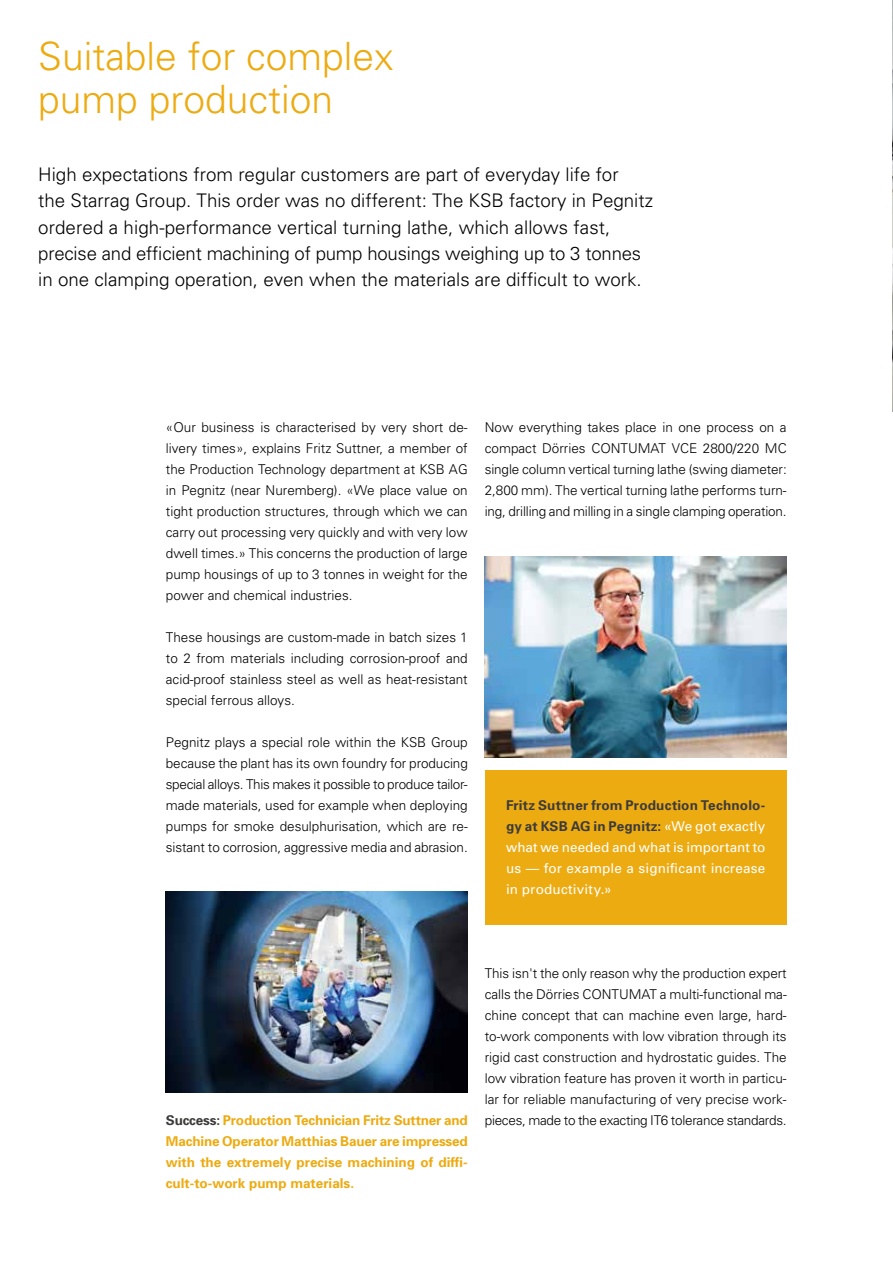
<style>
.page{position:relative;width:893px;height:1263px;background:#fff}
.page>*{position:absolute;margin:0;border:0;box-sizing:border-box;transform-origin:0 0}
.t1{font:300 39px/43.5px "Univers";color:#edab12}
.t2{font:300 18.75px/26.2px "Univers";color:#000}
.t3{font:300 13.5px/21px "Univers";letter-spacing:-.005em;color:#000;text-align:justify}
.t4{font:700 13.5px/21px "Univers";color:#edab12;text-align:justify}
.t5{font:13.5px/21px "Univers";letter-spacing:.015em;color:#fff;text-align:justify}
.s1{font-weight:700;color:#3d3b3a}
.s2{color:#3d3b3a}
</style>
<div class="page">
<img style="left:485px;top:556px;width:302px;height:201px">
<img style="left:892px;top:0;width:1px;height:411px">
<img style="left:166px;top:891px;width:302px;height:202px">
<div style="left:485px;top:771px;width:302px;height:154px;background:#edab12"></div>
<h1 class="t1" style="left:38px;top:33px;width:357px">Suitable for complex pump production</h1>
<p class="t2" style="left:38px;top:161px;width:616px">High expectations from regular customers are part of everyday life for<br>the Starrag Group. This order was no different: The KSB factory in Pegnitz ordered a high-performance vertical turning lathe, which allows fast, precise and efficient machining of pump housings weighing up to 3 tonnes in one clamping operation, even when the materials are difficult to work.</p>
<p class="t3" style="left:166px;top:416px;width:303px">«Our business is characterised by very short de&shy;livery times», explains Fritz Suttner, a member of the Production Technology department at KSB AG in Pegnitz (near Nuremberg). «We place value on tight production structures, through which we can carry out processing very quickly and with very low dwell times.» This concerns the production of large pump housings of up to 3 tonnes in weight for the power and chemical industries.</p>
<p class="t3" style="left:166px;top:626px;width:303px">These housings are custom-made in batch sizes 1 to 2 from materials including corrosion-proof and acid-proof stainless steel as well as heat-resistant special ferrous alloys.</p>
<p class="t3" style="left:166px;top:731px;width:304px">Pegnitz plays a special role within the KSB Group because the plant has its own foundry for producing special alloys. This makes it possible to produce tailor&shy;made materials, used for example when deploying pumps for smoke desulphurisation, which are re&shy;sistant to corrosion, aggressive media and abrasion.</p>
<p class="t3" style="left:485px;top:416px;width:303px">Now everything takes place in one process on a compact Dörries CONTUMAT VCE 2800/220 MC single column vertical turning lathe (swing diameter:<br>2,800 mm). The vertical turning lathe performs turn&shy;ing, drilling and milling in a single clamping operation.</p>
<p class="t5" style="left:506px;top:794px;width:261px"><span class="s1">Fritz Suttner from Production Technolo&shy;gy at KSB AG in Pegnitz:</span> «We got exactly what we needed and what is important to us — for example a significant increase in productivity.»</p>
<p class="t4" style="left:166px;top:1109px;width:303px"><span class="s2">Success:</span> Production Technician Fritz Suttner and Machine Operator Matthias Bauer are impressed with the extremely precise machining of diffi&shy;cult-to-work pump materials.</p>
<p class="t3" style="left:485px;top:962px;width:303px">This isn't the only reason why the production expert calls the Dörries CONTUMAT a multi-functional ma&shy;chine concept that can machine even large, hard&shy;to-work components with low vibration through its rigid cast construction and hydrostatic guides. The low vibration feature has proven it worth in particu&shy;lar for reliable manufacturing of very precise work&shy;pieces, made to the exacting IT6 tolerance standards.</p>
</div>
